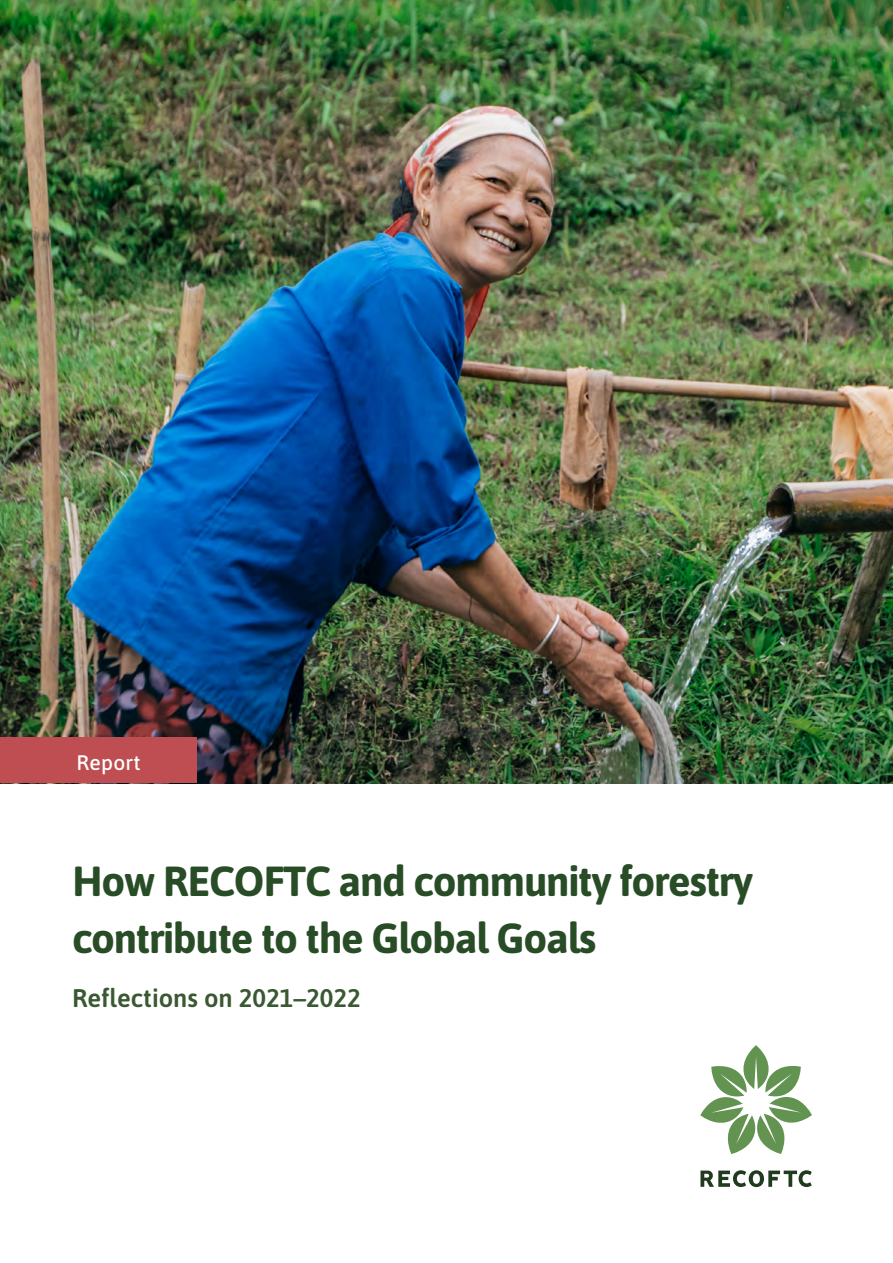
<style>
.page{position:relative;width:893px;height:1263px;background:#fff}
.page>*{position:absolute;margin:0;border:0;box-sizing:border-box;transform-origin:0 0}
.t1{font:700 42px/57px "Asap";letter-spacing:-.03em;color:#284d26}
.t2{font:600 25.5px "Asap";color:#3a5832}
.t3{font:500 21px "Asap";letter-spacing:.01em;color:#fff}
</style>
<div class="page">
<img style="left:0;top:0;width:893px;height:783px">
<div style="left:0;top:738px;width:196px;height:45px;background:#be4e51"></div>
<svg style="left:700px;top:1045px;width:112px;height:109px"></svg>
<svg style="left:700px;top:1170px;width:112px;height:17px"></svg>
<p class="t3" style="left:77px;top:748px;width:66px">Report</p>
<p class="t1" style="left:72px;top:850px;width:683px">How RECOFTC and community forestry contribute to the Global Goals</p>
<p class="t2" style="left:72px;top:980px;width:290px">Reflections on 2021–2022</p>
</div>
